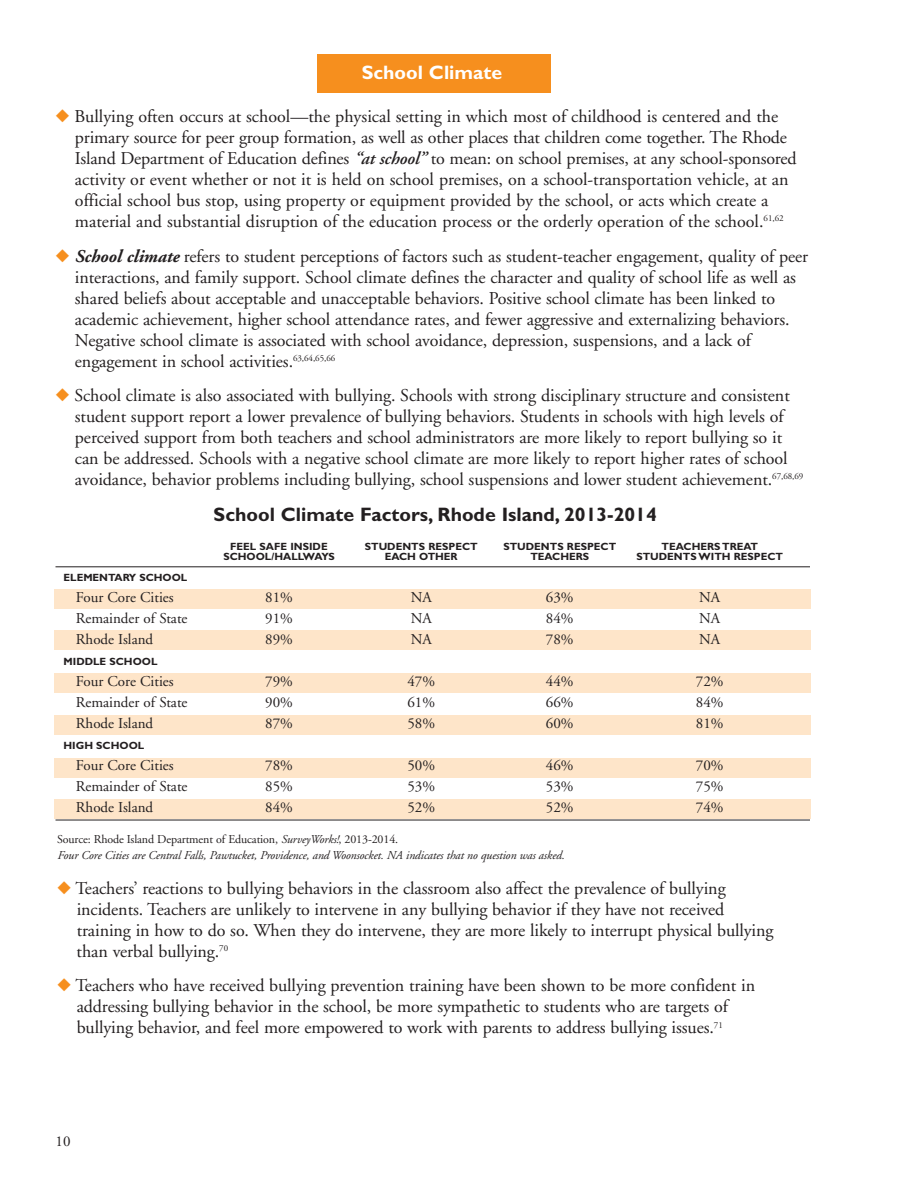
<style>
.page{position:relative;width:918px;height:1188px;background:#fff}
.page>*{position:absolute;margin:0;border:0;box-sizing:border-box;transform-origin:0 0}
.t1{font:700 19.5px "Gill Sans";color:#231f20}
.t2{font:700 19.5px "Gill Sans";color:#fff}
.t3{font:18px/21px "Adobe Garamond";letter-spacing:-.005em;color:#231f20}
.t4{font:15px "Adobe Garamond";color:#231f20}
.t5{font:italic 12px/16.5px "Adobe Garamond";letter-spacing:-.01em;color:#231f20}
.t6{font:700 10.5px "Gill Sans";color:#231f20}
.s1{color:#f68f1e}
.s2{font-weight:600;font-style:italic}
.s3{font-weight:700;font-style:italic}
.s4{font-style:normal}
</style>
<div class="page">
<div style="left:317px;top:54px;width:234px;height:39px;background:#f68f1e"></div>
<div style="left:54px;top:589px;width:756px;height:20px;background:#fee5c9"></div>
<div style="left:54px;top:631px;width:756px;height:19px;background:#fee5c9"></div>
<div style="left:54px;top:758px;width:756px;height:19px;background:#fee5c9"></div>
<div style="left:54px;top:799px;width:756px;height:20px;background:#fee5c9"></div>
<div style="left:54px;top:673px;width:756px;height:20px;background:#fee5c9"></div>
<div style="left:54px;top:715px;width:756px;height:20px;background:#fee5c9"></div>
<hr style="left:56px;top:820px;width:754px;height:1px;background:#231f20">
<hr style="left:56px;top:566px;width:754px;height:1px;background:#231f20">
<p class="t2" style="left:362px;top:65px;width:142px">School Climate</p>
<p class="t3" style="left:75px;top:107px;width:723px;text-indent:-19px"><span class="s1">◆</span> Bullying often occurs at school—the physical setting in which most of childhood is centered and the primary source for peer group formation, as well as other places that children come together. The Rhode Island Department of Education defines <span class="s2">“at school”</span> to mean: on school premises, at any school-sponsored activity or event whether or not it is held on school premises, on a school-transportation vehicle, at an official school bus stop, using property or equipment provided by the school, or acts which create a material and substantial disruption of the education process or the orderly operation of the school.<sup>61,62</sup></p>
<p class="t3" style="left:75px;top:247px;width:735px;text-indent:-19px"><span class="s1">◆</span> <span class="s3">School climate</span> refers to student perceptions of factors such as student-teacher engagement, quality of peer interactions, and family support. School climate defines the character and quality of school life as well as shared beliefs about acceptable and unacceptable behaviors. Positive school climate has been linked to academic achievement, higher school attendance rates, and fewer aggressive and externalizing behaviors.<br>Negative school climate is associated with school avoidance, depression, suspensions, and a lack of engagement in school activities.<sup>63,64,65,66</sup></p>
<p class="t3" style="left:75px;top:386px;width:730px;text-indent:-19px"><span class="s1">◆</span> School climate is also associated with bullying. Schools with strong disciplinary structure and consistent student support report a lower prevalence of bullying behaviors. Students in schools with high levels of perceived support from both teachers and school administrators are more likely to report bullying so it can be addressed. Schools with a negative school climate are more likely to report higher rates of school avoidance, behavior problems including bullying, school suspensions and lower student achievement.<sup>67,68,69</sup></p>
<p class="t1" style="left:214px;top:507px;width:445px">School Climate Factors, Rhode Island, 2013-2014</p>
<p class="t6" style="left:230px;top:542px;width:99px">FEEL SAFE INSIDE</p>
<p class="t6" style="left:365px;top:542px;width:114px">STUDENTS RESPECT</p>
<p class="t6" style="left:503px;top:542px;width:114px">STUDENTS RESPECT</p>
<p class="t6" style="left:662px;top:542px;width:98px">TEACHERS TREAT</p>
<p class="t6" style="left:223px;top:553px;width:113px">SCHOOL/HALLWAYS</p>
<p class="t6" style="left:385px;top:553px;width:75px">EACH OTHER</p>
<p class="t6" style="left:530px;top:553px;width:60px">TEACHERS</p>
<p class="t6" style="left:636px;top:553px;width:148px">STUDENTS WITH RESPECT</p>
<p class="t6" style="left:64px;top:574px;width:125px">ELEMENTARY SCHOOL</p>
<p class="t4" style="left:76px;top:592px;width:99px">Four Core Cities</p>
<p class="t4" style="left:265px;top:592px;width:29px">81%</p>
<p class="t4" style="left:411px;top:592px;width:23px">NA</p>
<p class="t4" style="left:546px;top:592px;width:29px">63%</p>
<p class="t4" style="left:699px;top:592px;width:23px">NA</p>
<p class="t4" style="left:76px;top:613px;width:113px">Remainder of State</p>
<p class="t4" style="left:265px;top:613px;width:29px">91%</p>
<p class="t4" style="left:411px;top:613px;width:23px">NA</p>
<p class="t4" style="left:546px;top:613px;width:29px">84%</p>
<p class="t4" style="left:699px;top:613px;width:23px">NA</p>
<p class="t4" style="left:76px;top:634px;width:79px">Rhode Island</p>
<p class="t4" style="left:265px;top:634px;width:29px">89%</p>
<p class="t4" style="left:411px;top:634px;width:23px">NA</p>
<p class="t4" style="left:546px;top:634px;width:29px">78%</p>
<p class="t4" style="left:699px;top:634px;width:23px">NA</p>
<p class="t6" style="left:64px;top:658px;width:95px">MIDDLE SCHOOL</p>
<p class="t4" style="left:76px;top:676px;width:99px">Four Core Cities</p>
<p class="t4" style="left:265px;top:676px;width:29px">79%</p>
<p class="t4" style="left:407px;top:676px;width:29px">47%</p>
<p class="t4" style="left:546px;top:676px;width:29px">44%</p>
<p class="t4" style="left:696px;top:676px;width:29px">72%</p>
<p class="t4" style="left:76px;top:697px;width:113px">Remainder of State</p>
<p class="t4" style="left:265px;top:697px;width:29px">90%</p>
<p class="t4" style="left:407px;top:697px;width:29px">61%</p>
<p class="t4" style="left:546px;top:697px;width:29px">66%</p>
<p class="t4" style="left:696px;top:697px;width:29px">84%</p>
<p class="t4" style="left:76px;top:718px;width:79px">Rhode Island</p>
<p class="t4" style="left:265px;top:718px;width:29px">87%</p>
<p class="t4" style="left:407px;top:718px;width:29px">58%</p>
<p class="t4" style="left:546px;top:718px;width:29px">60%</p>
<p class="t4" style="left:696px;top:718px;width:29px">81%</p>
<p class="t6" style="left:64px;top:742px;width:82px">HIGH SCHOOL</p>
<p class="t4" style="left:76px;top:760px;width:99px">Four Core Cities</p>
<p class="t4" style="left:265px;top:760px;width:29px">78%</p>
<p class="t4" style="left:407px;top:760px;width:29px">50%</p>
<p class="t4" style="left:546px;top:760px;width:29px">46%</p>
<p class="t4" style="left:696px;top:760px;width:29px">70%</p>
<p class="t4" style="left:76px;top:781px;width:113px">Remainder of State</p>
<p class="t4" style="left:265px;top:781px;width:29px">85%</p>
<p class="t4" style="left:407px;top:781px;width:29px">53%</p>
<p class="t4" style="left:546px;top:781px;width:29px">53%</p>
<p class="t4" style="left:696px;top:781px;width:29px">75%</p>
<p class="t4" style="left:76px;top:802px;width:79px">Rhode Island</p>
<p class="t4" style="left:265px;top:802px;width:29px">84%</p>
<p class="t4" style="left:407px;top:802px;width:29px">52%</p>
<p class="t4" style="left:546px;top:802px;width:29px">52%</p>
<p class="t4" style="left:696px;top:802px;width:29px">74%</p>
<p class="t5" style="left:57px;top:832px;width:509px"><span class="s4">Source: Rhode Island Department of Education,</span> SurveyWorks!<span class="s4">, 2013-2014.<br></span>Four Core Cities are Central Falls, Pawtucket, Providence, and Woonsocket. NA indicates that no question was asked.</p>
<p class="t3" style="left:77px;top:879px;width:698px;text-indent:-19px"><span class="s1">◆</span> Teachers’ reactions to bullying behaviors in the classroom also affect the prevalence of bullying incidents. Teachers are unlikely to intervene in any bullying behavior if they have not received training in how to do so. When they do intervene, they are more likely to interrupt physical bullying than verbal bullying.<sup>70</sup></p>
<p class="t3" style="left:77px;top:977px;width:680px;text-indent:-19px"><span class="s1">◆</span> Teachers who have received bullying prevention training have been shown to be more confident in addressing bullying behavior in the school, be more sympathetic to students who are targets of bullying behavior, and feel more empowered to work with parents to address bullying issues.<sup>71</sup></p>
<p class="t4" style="left:56px;top:1136px;width:16px">10</p>
</div>
